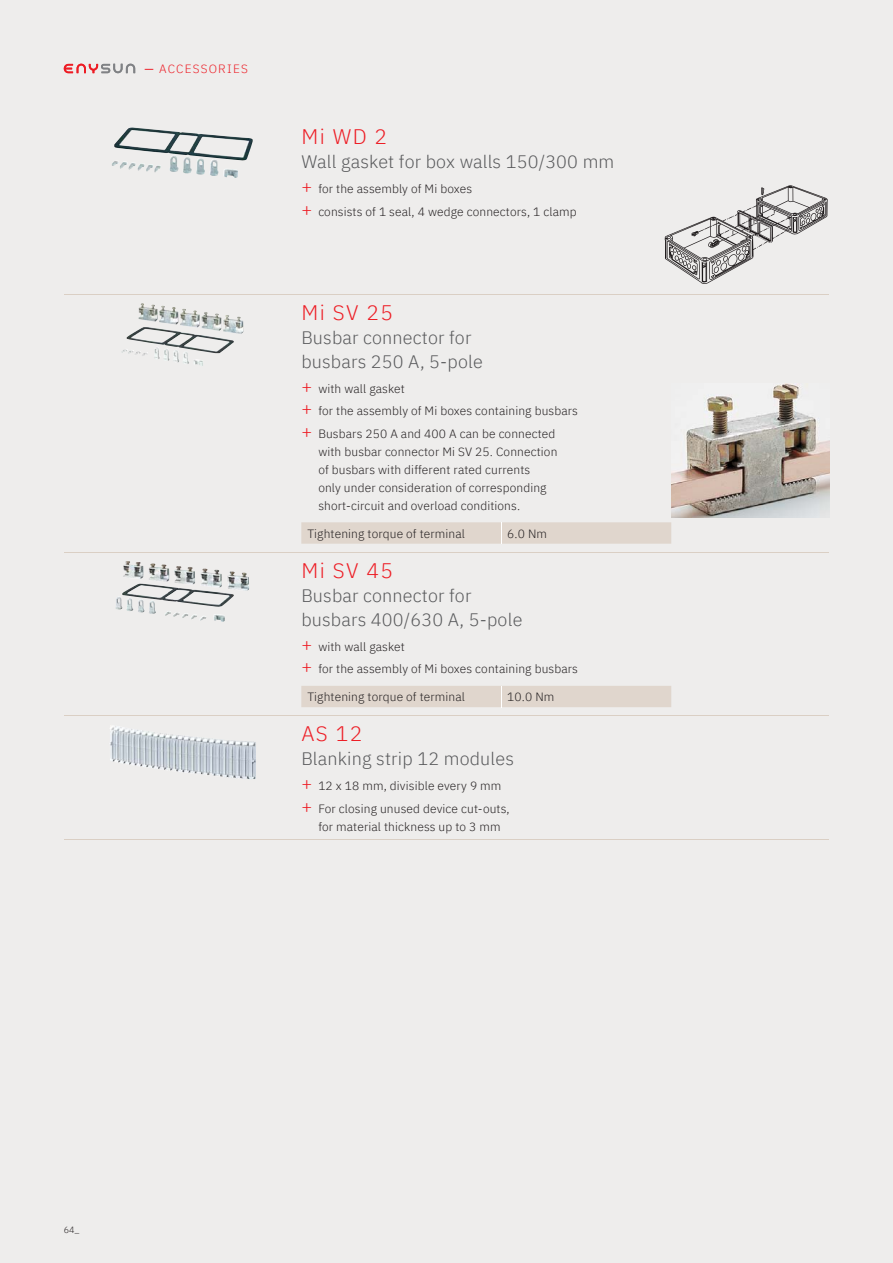
<style>
.page{position:relative;width:893px;height:1263px;background:#eeedec}
.page>*{position:absolute;margin:0;border:0;box-sizing:border-box;transform-origin:0 0}
.t1{font:300 21px "IBM Plex Sans";letter-spacing:.07em;color:#ed1c24}
.t2{font:300 18px/24px "IBM Plex Sans";letter-spacing:.01em;color:#58595b}
.t3{font:300 12px/22.2px "IBM Plex Sans";letter-spacing:.01em;color:#231f20}
.t4{font:300 12px "IBM Plex Sans";letter-spacing:.1em;color:#ed1c24}
.t5{font:300 9px "IBM Plex Sans";color:#231f20}
.s1{font-weight:400}
.s2{font-size:18px;color:#ed1c24}
</style>
<div class="page">
<svg style="left:64px;top:64px;width:71px;height:9px"></svg>
<hr style="left:64px;top:294px;width:765px;height:1px;background:#dacfc4">
<img style="left:114px;top:128px;width:139px;height:44px">
<svg style="left:665px;top:185px;width:163px;height:99px"></svg>
<hr style="left:64px;top:552px;width:765px;height:1px;background:#dacfc4">
<hr style="left:64px;top:716px;width:765px;height:1px;background:#dacfc4">
<hr style="left:64px;top:839px;width:765px;height:1px;background:#dacfc4">
<svg style="left:301px;top:522px;width:370px;height:22px;background:#e0d6ce"></svg>
<img style="left:122px;top:303px;width:121px;height:50px">
<img style="left:671px;top:384px;width:158px;height:133px">
<div style="left:301px;top:686px;width:370px;height:21px;background:#e0d6cd"></div>
<img style="left:115px;top:561px;width:134px;height:49px">
<img style="left:110px;top:726px;width:146px;height:53px">
<img style="left:737px;top:210px;width:35px;height:33px">
<p class="t4" style="left:145px;top:61px;width:105px"><span class="s1">—</span> ACCESSORIES</p>
<h1 class="t1" style="left:301px;top:122px;width:87px">Mi WD 2</h1>
<h2 class="t2" style="left:301px;top:149px;width:315px">Wall gasket for box walls 150/300 mm</h2>
<p class="t3" style="left:301px;top:178px;width:277px"><span class="s2">+</span> for the assembly of Mi boxes<br><span class="s2">+</span> consists of 1 seal, 4 wedge connectors, 1 clamp</p>
<h1 class="t1" style="left:301px;top:298px;width:93px">Mi SV 25</h1>
<h2 class="t2" style="left:301px;top:325px;width:183px">Busbar connector for busbars 250 A, 5-pole</h2>
<p class="t3" style="left:301px;top:377px;width:278px"><span class="s2">+</span> with wall gasket<br><span class="s2">+</span> for the assembly of Mi boxes containing busbars <span class="s2">+</span> Busbars 250 A and 400 A can be connected</p>
<p class="t3" style="left:318px;top:442px;width:241px;line-height:18px">with busbar connector Mi SV 25. Connection of busbars with different rated currents<br>only under consideration of corresponding short-circuit and overload conditions.</p>
<p class="t3" style="left:307px;top:522px;width:159px">Tightening torque of terminal</p>
<p class="t3" style="left:507px;top:522px;width:41px">6.0 Nm</p>
<h1 class="t1" style="left:301px;top:556px;width:93px">Mi SV 45</h1>
<h2 class="t2" style="left:301px;top:583px;width:223px">Busbar connector for busbars 400/630 A, 5-pole</h2>
<p class="t3" style="left:301px;top:635px;width:278px"><span class="s2">+</span> with wall gasket<br><span class="s2">+</span> for the assembly of Mi boxes containing busbars</p>
<p class="t3" style="left:307px;top:686px;width:159px">Tightening torque of terminal</p>
<p class="t3" style="left:507px;top:686px;width:49px">10.0 Nm</p>
<h1 class="t1" style="left:301px;top:719px;width:63px">AS 12</h1>
<h2 class="t2" style="left:301px;top:746px;width:214px">Blanking strip 12 modules</h2>
<p class="t3" style="left:301px;top:775px;width:210px"><span class="s2">+</span> 12 x 18 mm, divisible every 9 mm <span class="s2">+</span> For closing unused device cut-outs,</p>
<p class="t3" style="left:318px;top:815px;width:184px">for material thickness up to 3 mm</p>
<p class="t5" style="left:64px;top:1224px;width:17px">64_</p>
</div>
